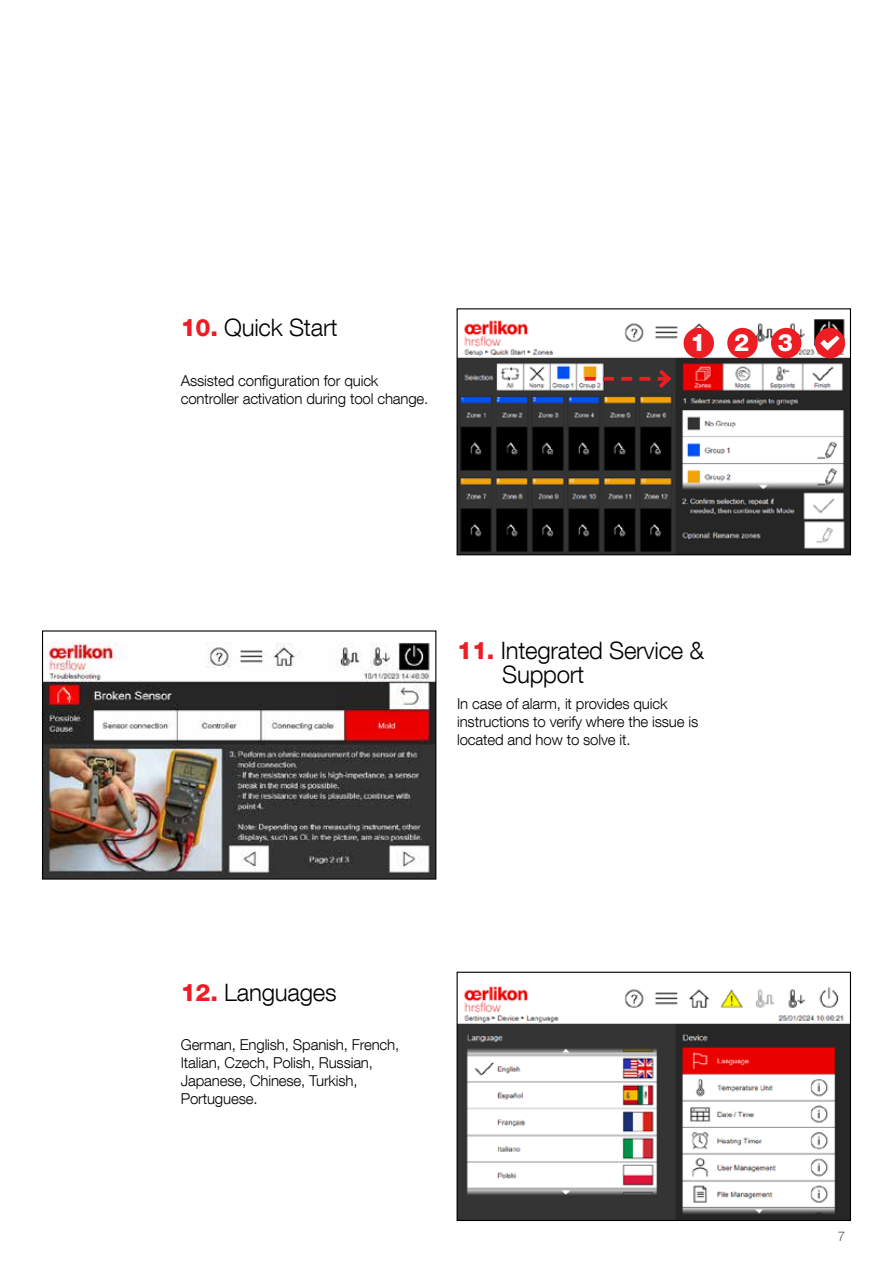
<style>
.page{position:relative;width:893px;height:1263px;background:#fff}
.page>*{position:absolute;margin:0;border:0;box-sizing:border-box;transform-origin:0 0}
.t1{font:300 24px/24px "Helvetica Neue LT Com";letter-spacing:-.01em;color:#000}
.t2{font:800 24px "Helvetica Neue LT Com";color:#fff}
.t3{font:300 15px/18px "Helvetica Neue LT Com";letter-spacing:-.01em;color:#000}
.t4{font:300 13.5px "Helvetica Neue LT Com";color:#58595b}
.s1{font-weight:800;color:#ed1d24}
</style>
<div class="page">
<img style="left:459px;top:319px;width:390px;height:234px">
<div style="left:457px;top:308px;width:394px;height:247px;border:1px solid #000"></div>
<img style="left:459px;top:986px;width:390px;height:233px">
<div style="left:457px;top:972px;width:394px;height:249px;border:1px solid #000"></div>
<img style="left:44px;top:642px;width:390px;height:235px">
<div style="left:42px;top:630px;width:394px;height:249px;border:1px solid #000"></div>
<div style="left:684px;top:328px;width:30px;height:30px;background:#ed1d24;border-radius:50%"></div>
<div style="left:727px;top:328px;width:31px;height:30px;background:#ed1d24;border-radius:50%"></div>
<div style="left:771px;top:328px;width:30px;height:30px;background:#ed1d24;border-radius:50%"></div>
<div style="left:815px;top:328px;width:30px;height:30px;background:#ed1d24;border-radius:50%"></div>
<svg style="left:820px;top:336px;width:20px;height:15px"></svg>
<svg style="left:585px;top:366px;width:89px;height:26px"></svg>
<h1 class="t1" style="left:181px;top:315px;width:158px"><span class="s1">10.</span> Quick Start</h1>
<p class="t3" style="left:181px;top:371px;width:249px">Assisted configuration for quick controller activation during tool change.</p>
<h1 class="t2" style="left:690px;top:328px;width:104px">123</h1>
<h1 class="t1" style="left:502px;top:638px;width:204px;text-indent:-45px"><span class="s1">11.</span> Integrated Service &amp;<br>Support</h1>
<p class="t3" style="left:457px;top:694px;width:243px">In case of alarm, it provides quick instructions to verify where the issue is located and how to solve it.</p>
<h1 class="t1" style="left:181px;top:980px;width:157px"><span class="s1">12.</span> Languages</h1>
<p class="t3" style="left:181px;top:1035px;width:220px">German, English, Spanish, French,<br>Italian, Czech, Polish, Russian,<br>Japanese, Chinese, Turkish,<br>Portuguese.</p>
<p class="t4" style="left:838px;top:1227px;width:9px">7</p>
</div>
